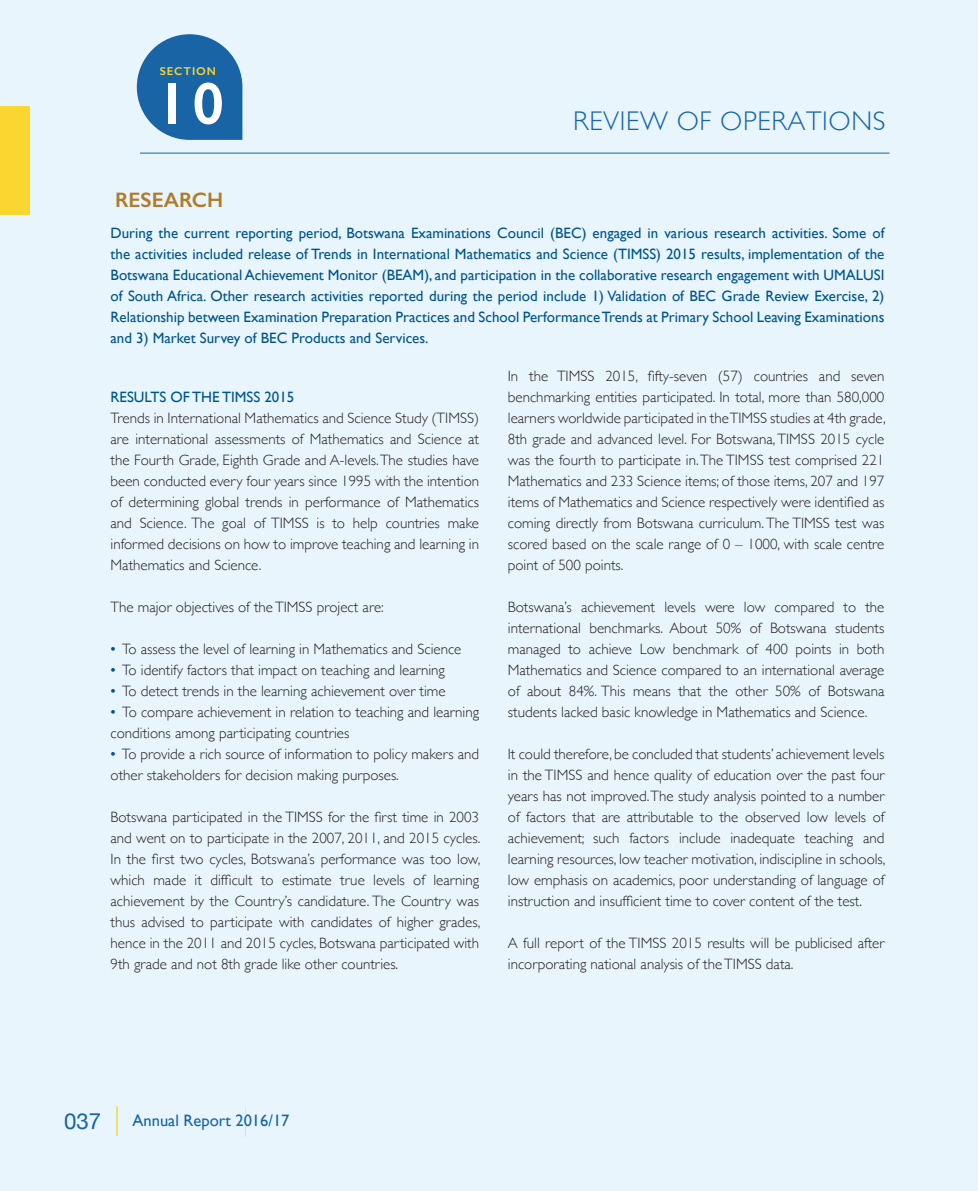
<style>
.page{position:relative;width:978px;height:1191px;background:#e8f5fd}
.page>*{position:absolute;margin:0;border:0;box-sizing:border-box;transform-origin:0 0}
.t1{font:600 59.85px "Gill Sans";color:#fff}
.t2{font:300 27px "Gill Sans";letter-spacing:.025em;color:#1864a5}
.t3{font:22.2px "Helvetica Neue";color:#1864a5}
.t4{font:600 21px "Gill Sans";color:#b07c28}
.t5{font:16.5px "Gill Sans";color:#1864a5}
.t6{font:300 15px/21px "Gill Sans";color:#241f1f;text-align:justify}
.t7{font:15px/21px "Gill Sans";color:#00548a;text-align:justify}
.t8{font:600 11.4px "Gill Sans";letter-spacing:.08em;color:#fad630}
.s1{font-weight:400;color:#00548a}
</style>
<div class="page">
<div style="left:0;top:106px;width:30px;height:109px;background:#fad630"></div>
<hr style="left:116px;top:1106px;width:2px;height:30px;background:#fad630">
<svg style="left:137px;top:34px;width:105px;height:106px"></svg>
<hr style="left:140px;top:153px;width:749px;height:1px;background:#1864a5">
<svg style="left:245px;top:1123px;width:1px;height:13px"></svg>
<p class="t8" style="left:160px;top:64px;width:58px">SECTION</p>
<h1 class="t1" style="left:156px;top:67px;width:69px">10</h1>
<h3 class="t4" style="left:115px;top:187px;width:110px">RESEARCH</h3>
<h2 class="t2" style="left:573px;top:100px;width:314px">REVIEW OF OPERATIONS</h2>
<p class="t7" style="left:111px;top:222px;width:775px">During the current reporting period, Botswana Examinations Council (BEC) engaged in various research activities. Some of the activities included release of Trends in International Mathematics and Science (TIMSS) 2015 results, implementation of the Botswana Educational Achievement Monitor (BEAM), and participation in the collaborative research engagement with UMALUSI of South Africa. Other research activities reported during the period include 1) Validation of BEC Grade Review Exercise, 2)<br>Relationship between Examination Preparation Practices and School Performance Trends at Primary School Leaving Examinations and 3) Market Survey of BEC Products and Services.</p>
<p class="t7" style="left:111px;top:386px;width:185px">RESULTS OF THE TIMSS 2015</p>
<p class="t6" style="left:111px;top:407px;width:370px">Trends in International Mathematics and Science Study (TIMSS) are international assessments of Mathematics and Science at the Fourth Grade, Eighth Grade and A-levels. The studies have been conducted every four years since 1995 with the intention of determining global trends in performance of Mathematics and Science. The goal of TIMSS is to help countries make informed decisions on how to improve teaching and learning in Mathematics and Science.</p>
<p class="t6" style="left:111px;top:596px;width:275px">The major objectives of the TIMSS project are:</p>
<p class="t6" style="left:111px;top:638px;width:352px"><span class="s1">•</span> To assess the level of learning in Mathematics and Science</p>
<p class="t6" style="left:111px;top:659px;width:336px"><span class="s1">•</span> To identify factors that impact on teaching and learning</p>
<p class="t6" style="left:111px;top:680px;width:337px"><span class="s1">•</span> To detect trends in the learning achievement over time</p>
<p class="t6" style="left:111px;top:701px;width:370px"><span class="s1">•</span> To compare achievement in relation to teaching and learning conditions among participating countries</p>
<p class="t6" style="left:111px;top:743px;width:370px"><span class="s1">•</span> To provide a rich source of information to policy makers and other stakeholders for decision making purposes.</p>
<p class="t6" style="left:111px;top:806px;width:371px">Botswana participated in the TIMSS for the first time in 2003 and went on to participate in the 2007, 2011, and 2015 cycles.<br>In the first two cycles, Botswana’s performance was too low, which made it difficult to estimate true levels of learning achievement by the Country’s candidature. The Country was thus advised to participate with candidates of higher grades, hence in the 2011 and 2015 cycles, Botswana participated with 9th grade and not 8th grade like other countries.</p>
<p class="t6" style="left:508px;top:365px;width:379px">In the TIMSS 2015, fifty-seven (57) countries and seven benchmarking entities participated. In total, more than 580,000 learners worldwide participated in the TIMSS studies at 4th grade, 8th grade and advanced level. For Botswana, TIMSS 2015 cycle was the fourth to participate in. The TIMSS test comprised 221<br>Mathematics and 233 Science items; of those items, 207 and 197 items of Mathematics and Science respectively were identified as coming directly from Botswana curriculum. The TIMSS test was scored based on the scale range of 0 – 1000, with scale centre point of 500 points.</p>
<p class="t6" style="left:508px;top:596px;width:378px">Botswana’s achievement levels were low compared to the international benchmarks. About 50% of Botswana students managed to achieve Low benchmark of 400 points in both Mathematics and Science compared to an international average of about 84%. This means that the other 50% of Botswana students lacked basic knowledge in Mathematics and Science.</p>
<p class="t6" style="left:508px;top:743px;width:379px">It could therefore, be concluded that students’ achievement levels in the TIMSS and hence quality of education over the past four years has not improved. The study analysis pointed to a number of factors that are attributable to the observed low levels of achievement; such factors include inadequate teaching and learning resources, low teacher motivation, indiscipline in schools, low emphasis on academics, poor understanding of language of instruction and insufficient time to cover content of the test.</p>
<p class="t6" style="left:508px;top:932px;width:378px">A full report of the TIMSS 2015 results will be publicised after incorporating national analysis of the TIMSS data.</p>
<h3 class="t3" style="left:64px;top:1105px;width:39px">037</h3>
<p class="t5" style="left:133px;top:1111px;width:158px">Annual Report 2016/17</p>
</div>
